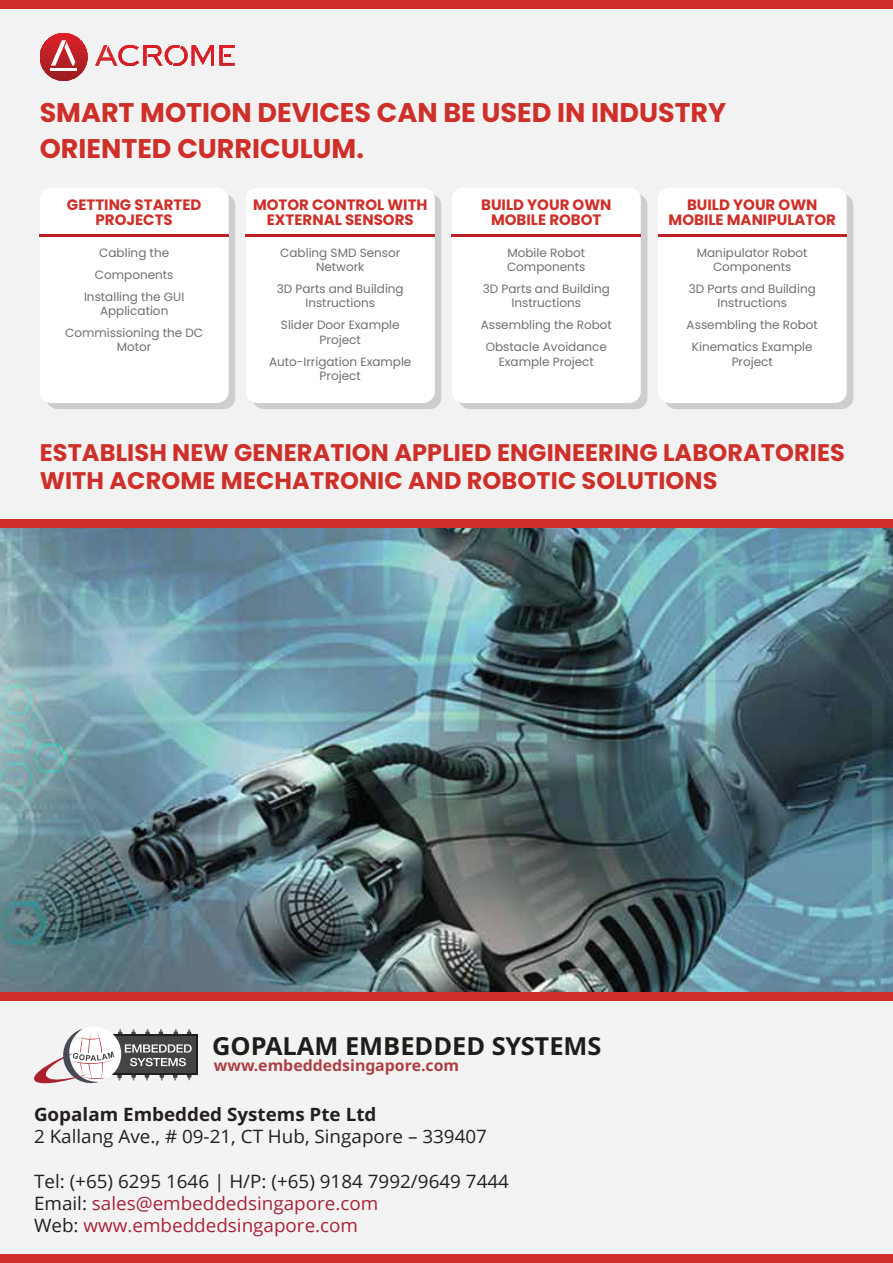
<style>
.page{position:relative;width:893px;height:1263px;background:#fff}
.page>*{position:absolute;margin:0;border:0;box-sizing:border-box;transform-origin:0 0}
.t1{font:700 27px/36px "Poppins";color:#ce2f28}
.t2{font:700 24.9px "Noto Sans";color:#1d1d1a}
.t3{font:700 24px/28.8px "Poppins";letter-spacing:.005em;color:#ce2f28}
.t4{font:18.45px/22px "Open Sans";color:#231f20}
.t5{font:700 18.45px "Noto Sans";color:#231f20}
.t6{font:700 15.45px "Noto Sans";color:#ad3f43}
.t7{font:700 15px/15px "Poppins";color:#ce2f28;text-align:center}
.t8{font:12px/14.4px "Poppins";color:#6d6f71;text-align:center}
.s1{color:#a72436}
</style>
<div class="page">
<img style="left:0;top:527px;width:893px;height:465px">
<div style="left:0;top:0;width:893px;height:519px;background:#f2f2f3"></div>
<div style="left:0;top:0;width:893px;height:8px;background:#ce2f28"></div>
<hr style="left:40px;top:80px;width:48px;height:1px;background:#9c1d20">
<hr style="left:40px;top:79px;width:48px;height:1px;background:#9d1d20">
<hr style="left:40px;top:78px;width:48px;height:1px;background:#9d1d20">
<hr style="left:40px;top:77px;width:48px;height:1px;background:#9f1d21">
<hr style="left:40px;top:76px;width:48px;height:1px;background:#a01d21">
<hr style="left:40px;top:75px;width:48px;height:1px;background:#a31e22">
<hr style="left:40px;top:74px;width:48px;height:1px;background:#a31e22">
<hr style="left:40px;top:73px;width:48px;height:1px;background:#a31e22">
<hr style="left:40px;top:72px;width:48px;height:1px;background:#a41e22">
<hr style="left:40px;top:71px;width:48px;height:1px;background:#a61e22">
<hr style="left:40px;top:70px;width:48px;height:1px;background:#a81f23">
<hr style="left:40px;top:69px;width:48px;height:1px;background:#aa1f23">
<hr style="left:40px;top:68px;width:48px;height:1px;background:#ab1f23">
<hr style="left:40px;top:67px;width:48px;height:1px;background:#ac1f23">
<hr style="left:40px;top:66px;width:48px;height:1px;background:#ae1f24">
<hr style="left:40px;top:65px;width:48px;height:1px;background:#b02024">
<hr style="left:40px;top:64px;width:48px;height:1px;background:#b12024">
<hr style="left:40px;top:63px;width:48px;height:1px;background:#b32025">
<hr style="left:40px;top:62px;width:48px;height:1px;background:#b52025">
<hr style="left:40px;top:61px;width:48px;height:1px;background:#b52025">
<hr style="left:40px;top:60px;width:48px;height:1px;background:#b72025">
<hr style="left:40px;top:59px;width:48px;height:1px;background:#b92025">
<hr style="left:40px;top:58px;width:48px;height:1px;background:#ba2025">
<hr style="left:40px;top:57px;width:48px;height:1px;background:#ba2025">
<hr style="left:40px;top:56px;width:48px;height:1px;background:#bc2026">
<hr style="left:40px;top:55px;width:48px;height:1px;background:#bd2026">
<hr style="left:40px;top:54px;width:48px;height:1px;background:#c02026">
<hr style="left:40px;top:53px;width:48px;height:1px;background:#c12026">
<hr style="left:40px;top:52px;width:48px;height:1px;background:#c32126">
<hr style="left:40px;top:51px;width:48px;height:1px;background:#c42127">
<hr style="left:40px;top:50px;width:48px;height:1px;background:#c62127">
<hr style="left:40px;top:49px;width:48px;height:1px;background:#c62127">
<hr style="left:40px;top:48px;width:48px;height:1px;background:#c82127">
<hr style="left:40px;top:47px;width:48px;height:1px;background:#c92027">
<hr style="left:40px;top:46px;width:48px;height:1px;background:#cb2027">
<hr style="left:40px;top:45px;width:48px;height:1px;background:#cd2027">
<hr style="left:40px;top:44px;width:48px;height:1px;background:#cf2027">
<hr style="left:40px;top:43px;width:48px;height:1px;background:#d02027">
<hr style="left:40px;top:42px;width:48px;height:1px;background:#d22027">
<hr style="left:40px;top:41px;width:48px;height:1px;background:#d42027">
<hr style="left:40px;top:40px;width:48px;height:1px;background:#d42027">
<hr style="left:40px;top:39px;width:48px;height:1px;background:#d62027">
<hr style="left:40px;top:38px;width:48px;height:1px;background:#d71f27">
<hr style="left:40px;top:37px;width:48px;height:1px;background:#d81f27">
<hr style="left:40px;top:36px;width:48px;height:1px;background:#db1f26">
<hr style="left:40px;top:35px;width:48px;height:1px;background:#dc1f26">
<hr style="left:40px;top:34px;width:48px;height:1px;background:#dd1f26">
<hr style="left:40px;top:33px;width:48px;height:1px;background:#de1f26">
<svg style="left:95px;top:45px;width:140px;height:21px"></svg>
<svg style="left:51px;top:40px;width:24px;height:26px"></svg>
<hr style="left:51px;top:68px;width:26px;height:3px;background:#fff">
<div style="left:46px;top:194px;width:189px;height:215px;background:#cecece;border-radius:12px"></div>
<div style="left:40px;top:188px;width:189px;height:215px;background:#fff;border-radius:12px"></div>
<hr style="left:40px;top:234px;width:189px;height:3px;background:#bd2026">
<div style="left:252px;top:194px;width:189px;height:215px;background:#cecece;border-radius:12px"></div>
<div style="left:246px;top:188px;width:189px;height:215px;background:#fff;border-radius:12px"></div>
<hr style="left:246px;top:234px;width:189px;height:3px;background:#bd2026">
<div style="left:458px;top:194px;width:189px;height:215px;background:#cecece;border-radius:12px"></div>
<div style="left:452px;top:188px;width:189px;height:215px;background:#fff;border-radius:12px"></div>
<hr style="left:452px;top:234px;width:189px;height:3px;background:#bd2026">
<div style="left:664px;top:194px;width:189px;height:215px;background:#cecece;border-radius:12px"></div>
<div style="left:658px;top:188px;width:189px;height:215px;background:#fff;border-radius:12px"></div>
<hr style="left:658px;top:234px;width:189px;height:3px;background:#bd2026">
<div style="left:0;top:1000px;width:893px;height:263px;background:#f3f3f3"></div>
<div style="left:97px;top:1036px;width:99px;height:37px;background:#454343"></div>
<svg style="left:34px;top:1028px;width:158px;height:56px"></svg>
<div style="left:0;top:1255px;width:893px;height:8px;background:#ce2f28"></div>
<div style="left:0;top:992px;width:893px;height:8px;background:#ce2f28"></div>
<div style="left:0;top:519px;width:893px;height:8px;background:#ce2f28"></div>
<h1 class="t1" style="left:40px;top:94px;width:688px">SMART MOTION DEVICES CAN BE USED IN INDUSTRY<br>ORIENTED CURRICULUM.</h1>
<p class="t7" style="left:67px;top:197px;width:136px">GETTING STARTED<br>PROJECTS</p>
<p class="t8" style="left:84px;top:242px;width:102px;line-height:21.9px">Cabling the<br>Components<br>Installing the GUI</p>
<p class="t8" style="left:65px;top:300px;width:139px;line-height:21.9px">Application<br>Commissioning the DC</p>
<p class="t8" style="left:117px;top:340px;width:36px">Motor</p>
<p class="t7" style="left:253px;top:197px;width:176px">MOTOR CONTROL WITH<br>EXTERNAL SENSORS</p>
<p class="t8" style="left:280px;top:245px;width:122px">Cabling SMD Sensor<br>Network</p>
<p class="t8" style="left:277px;top:282px;width:129px">3D Parts and Building<br>Instructions</p>
<p class="t8" style="left:281px;top:318px;width:120px">Slider Door Example<br>Project</p>
<p class="t8" style="left:269px;top:354px;width:144px">Auto-Irrigation Example<br>Project</p>
<p class="t7" style="left:481px;top:197px;width:132px">BUILD YOUR OWN<br>MOBILE ROBOT</p>
<p class="t8" style="left:507px;top:245px;width:80px;text-align:left">Mobile Robot<br>Components</p>
<p class="t8" style="left:483px;top:282px;width:129px">3D Parts and Building<br>Instructions</p>
<p class="t8" style="left:481px;top:314px;width:133px;line-height:21.9px">Assembling the Robot<br>Obstacle Avoidance</p>
<p class="t8" style="left:499px;top:354px;width:97px">Example Project</p>
<p class="t7" style="left:669px;top:197px;width:169px">BUILD YOUR OWN<br>MOBILE MANIPULATOR</p>
<p class="t8" style="left:697px;top:245px;width:112px">Manipulator Robot<br>Components</p>
<p class="t8" style="left:689px;top:282px;width:129px">3D Parts and Building<br>Instructions</p>
<p class="t8" style="left:687px;top:314px;width:133px;line-height:21.9px">Assembling the Robot<br>Kinematics Example</p>
<p class="t8" style="left:732px;top:354px;width:43px">Project</p>
<h3 class="t3" style="left:40px;top:438px;width:807px">ESTABLISH NEW GENERATION APPLIED ENGINEERING LABORATORIES<br>WITH ACROME MECHATRONIC AND ROBOTIC SOLUTIONS</h3>
<h2 class="t2" style="left:212px;top:1029px;width:391px">GOPALAM EMBEDDED SYSTEMS</h2>
<p class="t6" style="left:214px;top:1055px;width:247px">www.embeddedsingapore.com</p>
<h3 class="t5" style="left:34px;top:1101px;width:344px">Gopalam Embedded Systems Pte Ltd</h3>
<h3 class="t4" style="left:34px;top:1125px;width:455px">2 Kallang Ave., # 09-21, CT Hub, Singapore – 339407</h3>
<h3 class="t4" style="left:34px;top:1169px;width:476px">Tel: (+65) 6295 1646 | H/P: (+65) 9184 7992/9649 7444<br>Email: <span class="s1">sales@embeddedsingapore.com<br></span>Web: <span class="s1">www.embeddedsingapore.com</span></h3>
</div>
